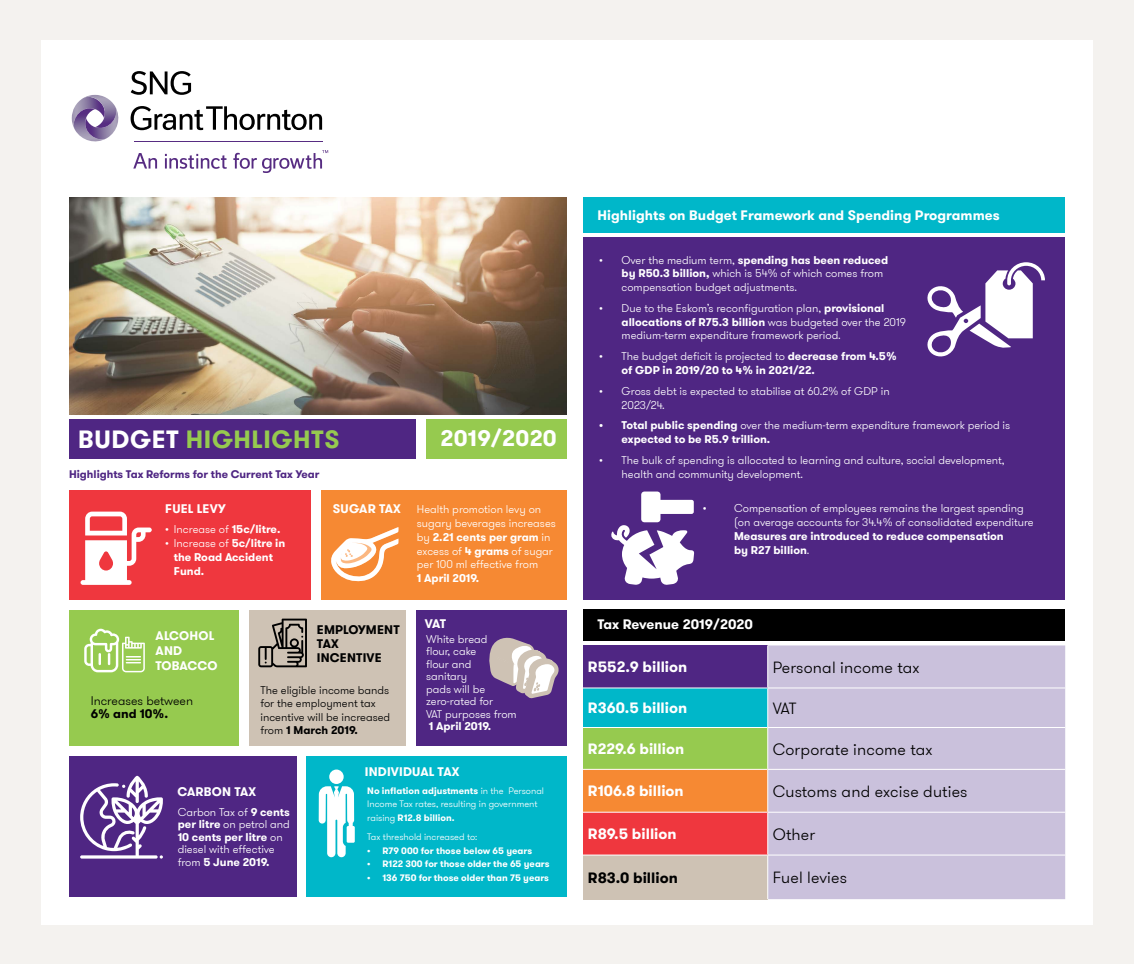
<style>
.page{position:relative;width:1134px;height:964px;background:#f4f2ef}
.page>*{position:absolute;margin:0;border:0;box-sizing:border-box;transform-origin:0 0}
.t1{font:700 25px "GT Walsheim Pro";letter-spacing:.025em;color:#96ca4f}
.t2{font:700 22.5px "GT Walsheim Pro";letter-spacing:.015em;color:#fff}
.t3{font:300 16.25px "GT Walsheim Pro";letter-spacing:.01em;color:#000}
.t4{font:700 15px "GT Walsheim Pro";color:#fff}
.t5{font:700 15px "GT Walsheim Pro";color:#000}
.t6{font:700 13.75px "GT Walsheim Pro";letter-spacing:.005em;color:#fff}
.t7{font:700 12.5px/15px "GT Walsheim Pro";letter-spacing:.015em;color:#fff}
.t8{font:700 12.5px/13.8px "GT Walsheim Pro";letter-spacing:.015em;color:#000}
.t9{font:300 12.5px "GT Walsheim Pro";color:#000}
.t10{font:300 11.25px/13.8px "GT Walsheim Pro";color:#fff}
.t11{font:700 11.25px/13.8px "GT Walsheim Pro";color:#fff}
.t12{font:300 11.25px/13.5px "GT Walsheim Pro";color:#000}
.t13{font:700 11px "GT Walsheim Pro";color:#4f2683}
.t14{font:300 9.38px/13.4px "GT Walsheim Pro";color:#fff}
.t15{font:700 9.38px "GT Walsheim Pro";color:#fff}
.s1{color:#fff}
.s2{font-weight:700}
.s3{font-weight:300}
</style>
<div class="page">
<div style="left:41px;top:40px;width:1051px;height:884px;background:#fff"></div>
<div style="left:69px;top:610px;width:170px;height:135px;background:#96ca4f"></div>
<div style="left:69px;top:756px;width:228px;height:140px;background:#4f2683"></div>
<div style="left:307px;top:756px;width:260px;height:140px;background:#00b7c9"></div>
<div style="left:69px;top:419px;width:347px;height:40px;background:#4f2683"></div>
<div style="left:426px;top:419px;width:141px;height:40px;background:#96ca4f"></div>
<img style="left:69px;top:197px;width:498px;height:217px">
<div style="left:69px;top:490px;width:242px;height:109px;background:#ef373e"></div>
<div style="left:249px;top:610px;width:157px;height:135px;background:#cec2b4"></div>
<div style="left:321px;top:490px;width:246px;height:109px;background:#f68933"></div>
<div style="left:416px;top:610px;width:151px;height:135px;background:#4f2683"></div>
<div style="left:329px;top:769px;width:15px;height:15px;background:#fff;border-radius:50%"></div>
<svg style="left:319px;top:786px;width:36px;height:71px"></svg>
<svg style="left:81px;top:511px;width:71px;height:74px"></svg>
<svg style="left:84px;top:629px;width:61px;height:43px"></svg>
<svg style="left:80px;top:776px;width:83px;height:82px"></svg>
<div style="left:583px;top:197px;width:482px;height:36px;background:#00b7c9"></div>
<div style="left:583px;top:609px;width:482px;height:31px;background:#000"></div>
<div style="left:583px;top:237px;width:482px;height:362px;background:#4f2683"></div>
<svg style="left:258px;top:618px;width:49px;height:49px"></svg>
<svg style="left:131px;top:106px;width:191px;height:24px"></svg>
<svg style="left:71px;top:94px;width:48px;height:48px"></svg>
<svg style="left:133px;top:153px;width:24px;height:16px"></svg>
<svg style="left:165px;top:154px;width:62px;height:15px"></svg>
<svg style="left:233px;top:150px;width:95px;height:23px"></svg>
<hr style="left:134px;top:141px;width:188px;height:1px;background:#572c82">
<svg style="left:131px;top:71px;width:60px;height:24px"></svg>
<svg style="left:331px;top:527px;width:67px;height:55px"></svg>
<svg style="left:927px;top:262px;width:118px;height:95px"></svg>
<svg style="left:611px;top:491px;width:83px;height:94px"></svg>
<svg style="left:485px;top:637px;width:74px;height:109px"></svg>
<div style="left:583px;top:645px;width:185px;height:43px;background:#4f2683"></div>
<div style="left:768px;top:645px;width:297px;height:254px;background:#cac1dc"></div>
<div style="left:583px;top:688px;width:185px;height:39px;background:#00b7c9"></div>
<div style="left:583px;top:727px;width:185px;height:42px;background:#96ca4f"></div>
<div style="left:583px;top:769px;width:185px;height:43px;background:#f68933"></div>
<div style="left:583px;top:812px;width:185px;height:43px;background:#ef373e"></div>
<div style="left:583px;top:855px;width:185px;height:44px;background:#cec2b4"></div>
<hr style="left:767px;top:645px;width:1px;height:42px;background:#fff">
<hr style="left:583px;top:687px;width:185px;height:1px;background:#fff">
<hr style="left:768px;top:687px;width:297px;height:1px;background:#fff">
<hr style="left:767px;top:688px;width:1px;height:39px;background:#fff">
<hr style="left:583px;top:727px;width:185px;height:1px;background:#fff">
<hr style="left:768px;top:727px;width:297px;height:1px;background:#fff">
<hr style="left:767px;top:728px;width:1px;height:41px;background:#fff">
<hr style="left:583px;top:769px;width:185px;height:1px;background:#fff">
<hr style="left:768px;top:769px;width:297px;height:1px;background:#fff">
<hr style="left:767px;top:770px;width:1px;height:42px;background:#fff">
<hr style="left:583px;top:812px;width:185px;height:1px;background:#fff">
<hr style="left:768px;top:812px;width:297px;height:1px;background:#fff">
<hr style="left:767px;top:812px;width:1px;height:42px;background:#fff">
<hr style="left:583px;top:854px;width:185px;height:1px;background:#fff">
<hr style="left:768px;top:854px;width:297px;height:1px;background:#fff">
<hr style="left:767px;top:855px;width:1px;height:44px;background:#fff">
<h1 class="t1" style="left:78px;top:422px;width:263px"><span class="s1">BUDGET</span> HIGHLIGHTS</h1>
<h2 class="t2" style="left:440px;top:423px;width:118px">2019/2020</h2>
<p class="t13" style="left:69px;top:467px;width:252px">Highlights Tax Reforms for the Current Tax Year</p>
<p class="t7" style="left:165px;top:502px;width:62px">FUEL LEVY</p>
<p class="t10" style="left:165px;top:523px;width:117px">• Increase of <span class="s2">15c/litre.</span></p>
<p class="t11" style="left:174px;top:536px;width:113px;text-indent:-9px"><span class="s3">• Increase of</span> 5c/litre in the Road Accident<br>Fund.</p>
<p class="t7" style="left:333px;top:502px;width:69px">SUGAR TAX</p>
<p class="t10" style="left:417px;top:503px;width:141px">Health promotion levy on sugary beverages increases by <span class="s2">2.21 cents per gram</span> in excess of <span class="s2">4 grams</span> of sugar per 100 ml effective from</p>
<p class="t11" style="left:417px;top:571px;width:64px">1 April 2019.</p>
<p class="t7" style="left:156px;top:628px;width:64px">ALCOHOL<br>AND<br>TOBACCO</p>
<p class="t9" style="left:91px;top:692px;width:104px">Increases between</p>
<p class="t8" style="left:91px;top:707px;width:79px">6% and 10%.</p>
<p class="t8" style="left:317px;top:623px;width:84px">EMPLOYMENT<br>TAX<br>INCENTIVE</p>
<p class="t12" style="left:260px;top:683px;width:131px">The eligible income bands for the employment tax incentive will be increased from <span class="s2">1 March 2019.</span></p>
<p class="t7" style="left:425px;top:616px;width:23px">VAT</p>
<p class="t10" style="left:426px;top:633px;width:92px;line-height:12.5px">White bread<br>flour, cake<br>flour and<br>sanitary<br>pads will be zero-rated for<br>VAT purposes from</p>
<p class="t11" style="left:429px;top:719px;width:64px">1 April 2019.</p>
<p class="t7" style="left:365px;top:764px;width:96px">INDIVIDUAL TAX</p>
<p class="t7" style="left:177px;top:784px;width:80px">CARBON TAX</p>
<p class="t10" style="left:178px;top:806px;width:114px;line-height:12.5px">Carbon Tax of <span class="s2">9 cents per litre</span> on petrol and<br><span class="s2">10 cents per litre</span> on diesel with effective from <span class="s2">5 June 2019.</span></p>
<p class="t14" style="left:367px;top:784px;width:178px"><span class="s2">No inflation adjustments</span> in the Personal<br>Income Tax rates, resulting in government raising <span class="s2">R12.8 billion.</span></p>
<p class="t14" style="left:367px;top:831px;width:112px">Tax threshold increased to:</p>
<p class="t15" style="left:367px;top:844px;width:166px">• R79 000 for those below 65 years</p>
<p class="t15" style="left:367px;top:858px;width:184px">• R122 300 for those older the 65 years</p>
<p class="t15" style="left:367px;top:871px;width:183px">• 136 750 for those older than 75 years</p>
<p class="t6" style="left:597px;top:206px;width:404px">Highlights on Budget Framework and Spending Programmes</p>
<p class="t10" style="left:622px;top:253px;width:268px;text-indent:-22px">• Over the medium term, <span class="s2">spending has been reduced by R50.3 billion,</span> which is 54% of which comes from compensation budget adjustments.</p>
<p class="t10" style="left:622px;top:301px;width:286px;text-indent:-22px">• Due to the Eskom’s reconfiguration plan, <span class="s2">provisional allocations of R75.3 billion</span> was budgeted over the 2019 medium-term expenditure framework period.</p>
<p class="t11" style="left:622px;top:350px;width:277px;text-indent:-22px"><span class="s3">• The budget deficit is projected to</span> decrease from 4.5% of GDP in 2019/20 to 4% in 2021/22.</p>
<p class="t10" style="left:622px;top:384px;width:270px;text-indent:-22px">• Gross debt is expected to stabilise at 60.2% of GDP in<br>2023/24.</p>
<p class="t10" style="left:622px;top:419px;width:390px;text-indent:-22px"><span class="s2">• Total public spending</span> over the medium-term expenditure framework period is <span class="s2">expected to be R5.9 trillion.</span></p>
<p class="t10" style="left:622px;top:453px;width:385px;text-indent:-22px">• The bulk of spending is allocated to learning and culture, social development, health and community development.</p>
<p class="t10" style="left:703px;top:502px;width:5px">•</p>
<p class="t10" style="left:734px;top:502px;width:301px">Compensation of employees remains the largest spending (on average accounts for 34.4% of consolidated expenditure</p>
<p class="t11" style="left:734px;top:529px;width:271px">Measures are introduced to reduce compensation by R27 billion<span class="s3">.</span></p>
<p class="t6" style="left:597px;top:615px;width:157px">Tax Revenue 2019/2020</p>
<h3 class="t4" style="left:588px;top:657px;width:101px">R552.9 billion</h3>
<h3 class="t3" style="left:773px;top:657px;width:148px">Personal income tax</h3>
<h3 class="t4" style="left:588px;top:698px;width:101px">R360.5 billion</h3>
<h3 class="t3" style="left:773px;top:698px;width:25px">VAT</h3>
<h3 class="t4" style="left:588px;top:739px;width:98px">R229.6 billion</h3>
<h3 class="t3" style="left:773px;top:738px;width:161px">Corporate income tax</h3>
<h3 class="t4" style="left:588px;top:781px;width:97px">R106.8 billion</h3>
<h3 class="t3" style="left:773px;top:781px;width:196px">Customs and excise duties</h3>
<h3 class="t4" style="left:588px;top:824px;width:90px">R89.5 billion</h3>
<h3 class="t3" style="left:773px;top:824px;width:44px">Other</h3>
<h3 class="t5" style="left:588px;top:868px;width:91px">R83.0 billion</h3>
<h3 class="t3" style="left:773px;top:867px;width:76px">Fuel levies</h3>
</div>
